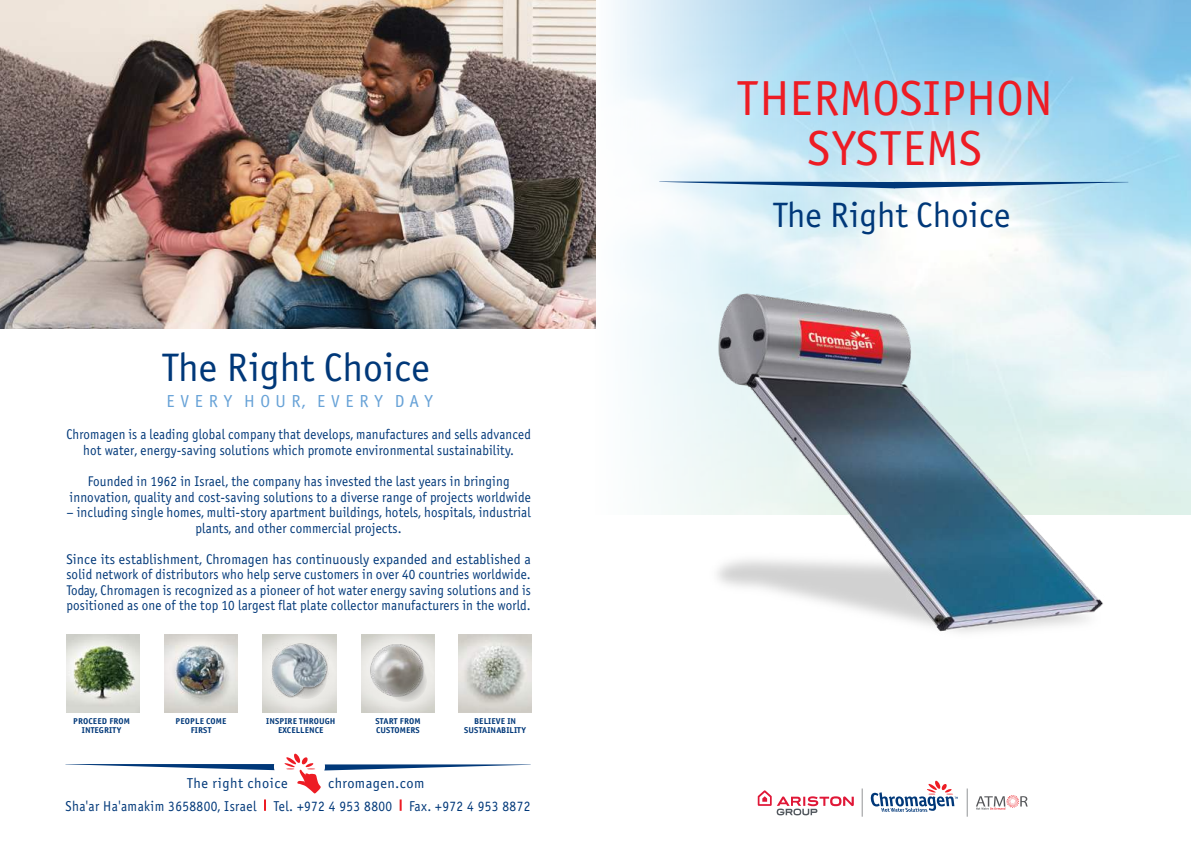
<style>
.page{position:relative;width:1191px;height:842px;background:#fff}
.page>*{position:absolute;margin:0;border:0;box-sizing:border-box;transform-origin:0 0}
.t1{font:49.3px/49.4px "Officina Sans Book C";color:#ed1c24;text-align:center}
.t2{font:39.9px "Officina Sans Book C";color:#003879}
.t3{font:35.4px "Officina Sans Book C";color:#003879}
.t4{font:17.5px "Officina Sans Book C";letter-spacing:.315em;color:#67a2d7}
.t5{font:14.4px "Officina Sans C";letter-spacing:.03em;color:#003879;scale:.93 1}
.t6{font:14.4px "Officina Sans Book C";letter-spacing:.035em;color:#003879}
.t7{font:14.4px "Officina Sans C";letter-spacing:.03em;color:#003879}
.t8{font:14.1px/15.5px "Officina Sans C";letter-spacing:.01em;color:#003879;text-align:justify}
.t9{font:14.1px/15.5px "Officina Sans C";letter-spacing:.01em;color:#003879;text-align:center;scale:.93 1}
.t10{font:14.1px/15.5px "Officina Sans C";letter-spacing:.01em;color:#003879;text-align:center;scale:.92 1}
.t11{font:8.5px/9.5px "Officina Sans Bold C";letter-spacing:.01em;color:#003879;text-align:center}
</style>
<div class="page">
<img style="left:67px;top:635px;width:73px;height:77px">
<img style="left:365px;top:636px;width:65px;height:74px">
<svg style="left:385px;top:661px;width:42px;height:41px"></svg>
<img style="left:458px;top:635px;width:74px;height:77px">
<img style="left:165px;top:635px;width:73px;height:77px">
<div style="left:285px;top:658px;width:42px;height:41px;background:#e2e1dd;border-radius:50%"></div>
<img style="left:270px;top:643px;width:59px;height:55px">
<img style="left:0;top:0;width:595px;height:329px">
<svg style="left:757px;top:790px;width:96px;height:25px"></svg>
<svg style="left:862px;top:788px;width:1px;height:29px"></svg>
<svg style="left:967px;top:788px;width:1px;height:29px"></svg>
<svg style="left:870px;top:781px;width:88px;height:31px"></svg>
<svg style="left:976px;top:795px;width:51px;height:15px"></svg>
<svg style="left:264px;top:799px;width:2px;height:12px"></svg>
<svg style="left:400px;top:799px;width:2px;height:12px"></svg>
<svg style="left:65px;top:754px;width:465px;height:39px"></svg>
<svg style="left:659px;top:182px;width:469px;height:6px;background:#628cb3"></svg>
<img style="left:696px;top:276px;width:425px;height:357px">
<h2 class="t2" style="left:162px;top:352px;width:270px">The Right Choice</h2>
<p class="t4" style="left:167px;top:394px;width:268px">EVERY HOUR, EVERY DAY</p>
<p class="t10" style="left:66px;top:428px;width:506px">Chromagen is a leading global company that develops, manufactures and sells advanced hot water, energy-saving solutions which promote environmental sustainability.</p>
<p class="t9" style="left:70px;top:475px;width:497px">Founded in 1962 in Israel, the company has invested the last years in bringing innovation, quality and cost-saving solutions to a diverse range of projects worldwide</p>
<p class="t9" style="left:66px;top:506px;width:501px">– including single homes, multi-story apartment buildings, hotels, hospitals, industrial plants, and other commercial projects.</p>
<p class="t8" style="left:66px;top:552px;width:466px">Since its establishment, Chromagen has continuously expanded and established a solid network of distributors who help serve customers in over 40 countries worldwide.<br>Today, Chromagen is recognized as a pioneer of hot water energy saving solutions and is positioned as one of the top 10 largest flat plate collector manufacturers in the world.</p>
<p class="t11" style="left:73px;top:717px;width:58px">PROCEED FROM<br>INTEGRITY</p>
<p class="t11" style="left:175px;top:717px;width:53px">PEOPLE COME<br>FIRST</p>
<p class="t11" style="left:375px;top:717px;width:47px;text-align:left">START FROM<br>CUSTOMERS</p>
<p class="t11" style="left:266px;top:717px;width:71px">INSPIRE THROUGH<br>EXCELLENCE</p>
<p class="t11" style="left:464px;top:717px;width:63px">BELIEVE IN<br>SUSTAINABILITY</p>
<p class="t6" style="left:187px;top:777px;width:102px">The right choice</p>
<p class="t7" style="left:328px;top:777px;width:98px">chromagen.com</p>
<p class="t5" style="left:65px;top:800px;width:501px">Sha'ar Ha'amakim 3658800, Israel Tel. +972 4 953 8800 Fax. +972 4 953 8872</p>
<h1 class="t1" style="left:736px;top:78px;width:318px">THERMOSIPHON<br>SYSTEMS</h1>
<h3 class="t3" style="left:772px;top:201px;width:240px">The Right Choice</h3>
</div>
